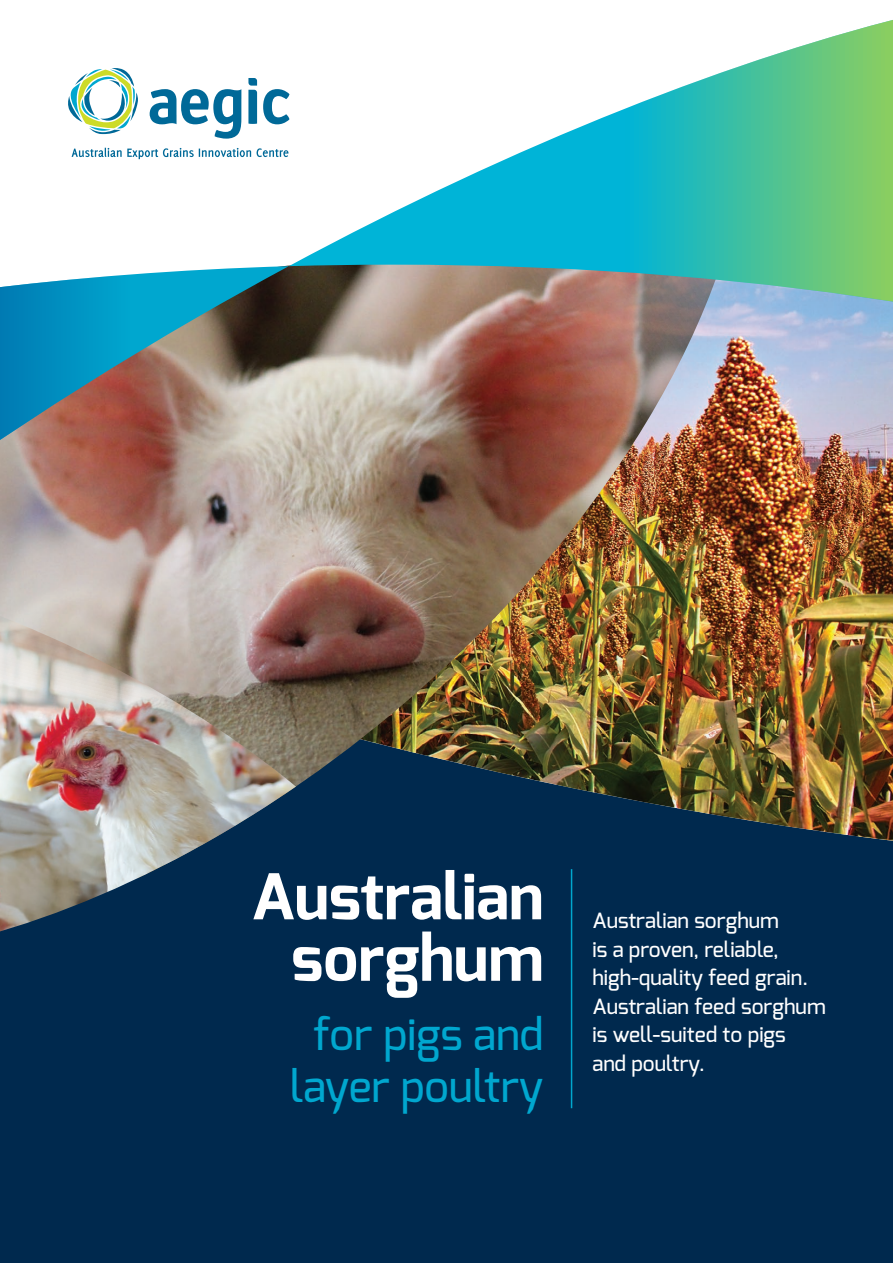
<style>
.page{position:relative;width:893px;height:1263px;background:#fff}
.page>*{position:absolute;margin:0;border:0;box-sizing:border-box;transform-origin:0 0}
.t1{font:700 63px/61.5px "Exo";letter-spacing:-.005em;color:#fff;text-align:right}
.t2{font:500 43.5px/52.2px "Exo";color:#00a7cf;text-align:center}
.t3{font:500 21px/28.5px "Exo";color:#fff}
</style>
<div class="page">
<div style="left:0;top:466px;width:893px;height:797px;background:#00294e"></div>
<img style="left:750px;top:307px;width:143px;height:534px">
<img style="left:1px;top:307px;width:749px;height:571px">
<svg style="left:289px;top:20px;width:604px;height:287px"></svg>
<img style="left:1px;top:610px;width:547px;height:321px">
<svg style="left:1px;top:266px;width:288px;height:191px;background:#5f8691"></svg>
<hr style="left:571px;top:869px;width:1px;height:239px;background:#00a7cf">
<svg style="left:263px;top:89px;width:26px;height:35px"></svg>
<svg style="left:248px;top:78px;width:9px;height:46px"></svg>
<svg style="left:150px;top:89px;width:91px;height:50px"></svg>
<svg style="left:68px;top:68px;width:70px;height:66px"></svg>
<svg style="left:72px;top:148px;width:216px;height:11px"></svg>
<svg style="left:0;top:287px;width:1px;height:645px"></svg>
<h1 class="t1" style="left:251px;top:866px;width:294px">Australian sorghum</h1>
<h2 class="t2" style="left:290px;top:1008px;width:255px">for pigs and layer poultry</h2>
<p class="t3" style="left:592px;top:906px;width:235px">Australian sorghum<br>is a proven, reliable, high-quality feed grain.<br>Australian feed sorghum is well-suited to pigs<br>and poultry.</p>
</div>
